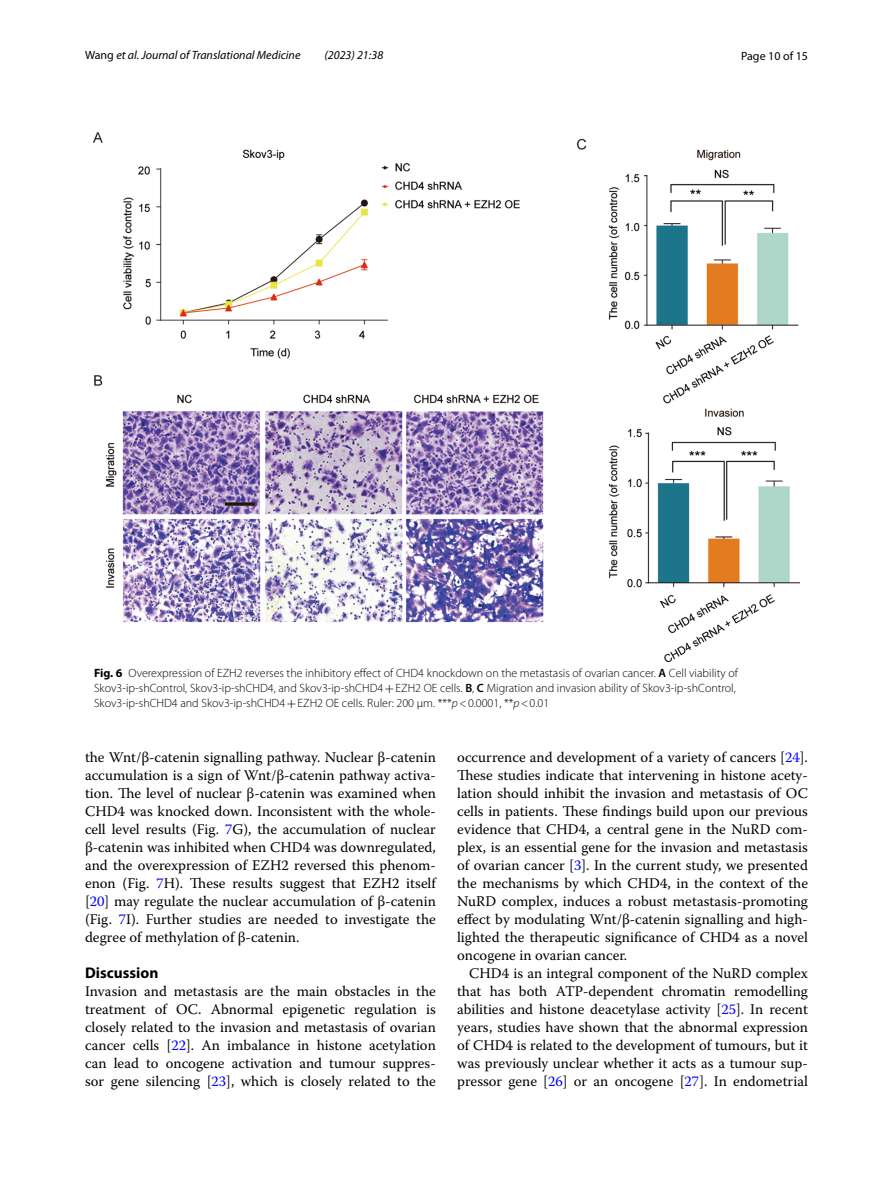
<style>
.page{position:relative;width:893px;height:1187px;background:#fff}
.page>*{position:absolute;margin:0;border:0;box-sizing:border-box;transform-origin:0 0}
.t1{font:700 15.45px "Myriad Pro";color:#000}
.t2{font:14.7px/18px "Warnock Pro";color:#000;text-align:justify}
.t3{font:300 12px/15px "Myriad Pro";color:#000}
.t4{font:italic 12px "Myriad Pro";color:#000}
.t5{font:12px "Myriad Pro";color:#000}
.s1{font-style:normal}
.s2{font-weight:700}
.s3{font-weight:600}
.s4{font-family:"MTSY";font-weight:400}
.s5{font-style:italic}
.s6{color:#00f}
</style>
<div class="page">
<img style="left:94px;top:133px;width:705px;height:528px">
<p class="t4" style="left:85px;top:48px;width:217px"><span class="s1">Wang</span> et al. Journal of Translational Medicine</p>
<p class="t4" style="left:324px;top:48px;width:60px">(2023) 21:38</p>
<p class="t5" style="left:741px;top:48px;width:68px">Page 10 of 15</p>
<p class="t3" style="left:94px;top:665px;width:645px"><span class="s2">Fig. 6</span> Overexpression of EZH2 reverses the inhibitory effect of CHD4 knockdown on the metastasis of ovarian cancer. <span class="s3">A</span> Cell viability of<br>Skov3-ip-shControl, Skov3-ip-shCHD4, and Skov3-ip-shCHD4<span class="s4">+</span>EZH2 OE cells. <span class="s3">B</span>, <span class="s3">C</span> Migration and invasion ability of Skov3-ip-shControl,<br>Skov3-ip-shCHD4 and Skov3-ip-shCHD4<span class="s4">+</span>EZH2 OE cells. Ruler: 200 μm. ***<span class="s5">p</span>&lt;0.0001, **<span class="s5">p</span>&lt;0.01</p>
<p class="t2" style="left:85px;top:747px;width:352px">the Wnt/β-catenin signalling pathway. Nuclear β-catenin accumulation is a sign of Wnt/β-catenin pathway activa&shy;tion. The level of nuclear β-catenin was examined when CHD4 was knocked down. Inconsistent with the whole&shy;cell level results (Fig. <span class="s6">7</span>G), the accumulation of nuclear β-catenin was inhibited when CHD4 was downregulated, and the overexpression of EZH2 reversed this phenom&shy;enon (Fig. <span class="s6">7</span>H). These results suggest that EZH2 itself [<span class="s6">20</span>] may regulate the nuclear accumulation of β-catenin (Fig. <span class="s6">7</span>I). Further studies are needed to investigate the degree of methylation of β-catenin.</p>
<p class="t1" style="left:85px;top:962px;width:75px">Discussion</p>
<p class="t2" style="left:85px;top:981px;width:352px">Invasion and metastasis are the main obstacles in the treatment of OC. Abnormal epigenetic regulation is closely related to the invasion and metastasis of ovarian cancer cells [<span class="s6">22</span>]. An imbalance in histone acetylation can lead to oncogene activation and tumour suppres&shy;sor gene silencing [<span class="s6">23</span>], which is closely related to the</p>
<p class="t2" style="left:457px;top:747px;width:352px">occurrence and development of a variety of cancers [<span class="s6">24</span>].<br>These studies indicate that intervening in histone acety&shy;lation should inhibit the invasion and metastasis of OC cells in patients. These findings build upon our previous evidence that CHD4, a central gene in the NuRD com&shy;plex, is an essential gene for the invasion and metastasis of ovarian cancer [<span class="s6">3</span>]. In the current study, we presented the mechanisms by which CHD4, in the context of the NuRD complex, induces a robust metastasis-promoting effect by modulating Wnt/β-catenin signalling and high&shy;lighted the therapeutic significance of CHD4 as a novel oncogene in ovarian cancer.</p>
<p class="t2" style="left:457px;top:963px;width:352px;text-indent:12px">CHD4 is an integral component of the NuRD complex that has both ATP-dependent chromatin remodelling abilities and histone deacetylase activity [<span class="s6">25</span>]. In recent years, studies have shown that the abnormal expression of CHD4 is related to the development of tumours, but it was previously unclear whether it acts as a tumour sup&shy;pressor gene [<span class="s6">26</span>] or an oncogene [<span class="s6">27</span>]. In endometrial</p>
</div>
